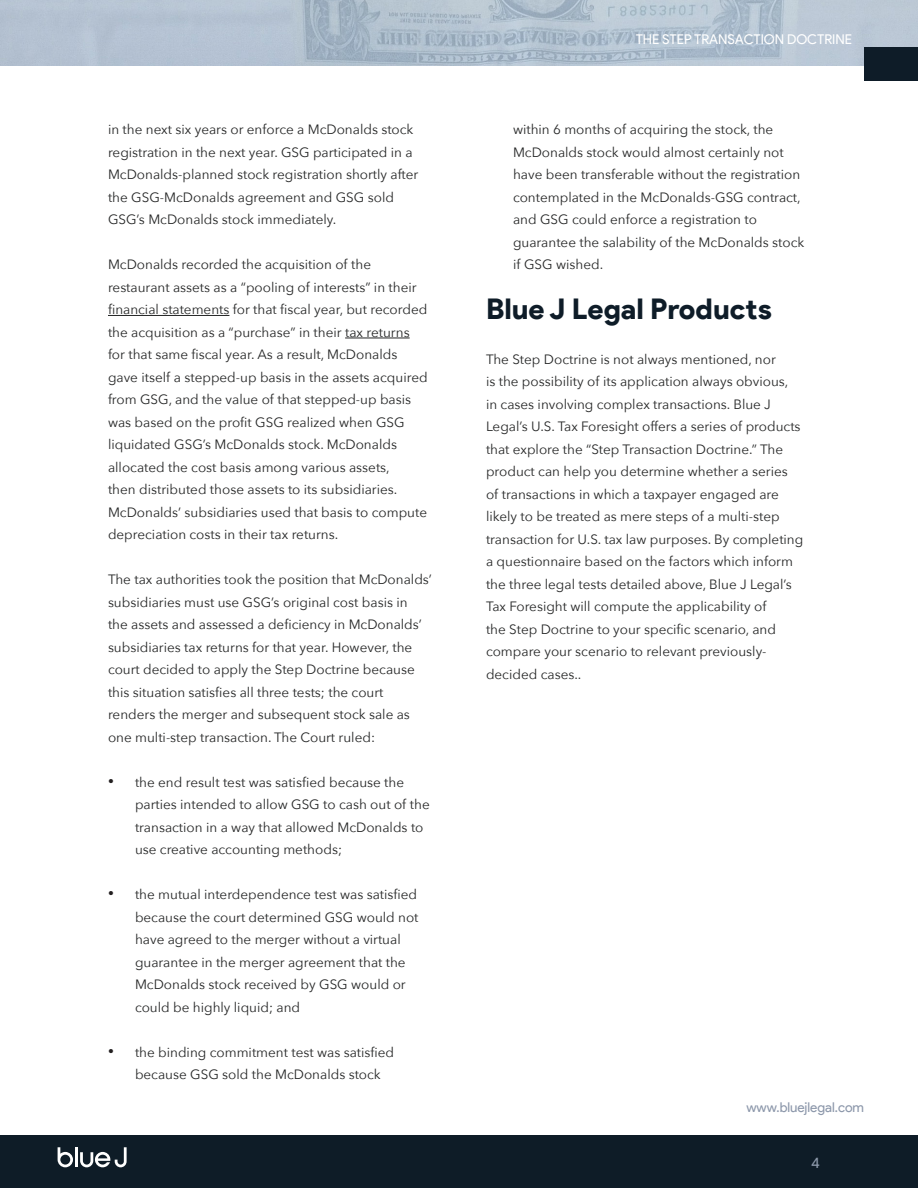
<style>
.page{position:relative;width:918px;height:1188px;background:#fff}
.page>*{position:absolute;margin:0;border:0;box-sizing:border-box;transform-origin:0 0}
.t1{font:900 28.5px "Product Sans";color:#0e1c28}
.t2{font:15px "Product Sans";color:#8c98aa}
.t3{font:13.5px/22.5px "Avenir Next";color:#252626}
.t4{font:13.5px "Product Sans";color:#fff}
.t5{font:13.5px "Product Sans";color:#8d98ab}
.s1{font-family:"Arial";font-size:16.5px;color:#231f20}
</style>
<div class="page">
<img style="left:0;top:0;width:918px;height:65px">
<hr style="left:0;top:48px;width:1px;height:33px;background:#0e1c28">
<div style="left:864px;top:48px;width:54px;height:33px;background:#0e1c28"></div>
<div style="left:0;top:1135px;width:918px;height:53px;background:#0e1c27"></div>
<hr style="left:75px;top:1147px;width:2px;height:20px;background:#fff">
<svg style="left:58px;top:1147px;width:15px;height:20px"></svg>
<svg style="left:80px;top:1147px;width:47px;height:20px"></svg>
<hr style="left:108px;top:315px;width:121px;height:1px;background:#252626">
<hr style="left:345px;top:338px;width:65px;height:1px;background:#252626">
<p class="t3" style="left:108px;top:118px;width:312px">in the next six years or enforce a McDonalds stock registration in the next year. GSG participated in a McDonalds-planned stock registration shortly after the GSG-McDonalds agreement and GSG sold GSG’s McDonalds stock immediately.</p>
<p class="t3" style="left:108px;top:253px;width:321px">McDonalds recorded the acquisition of the restaurant assets as a “pooling of interests” in their financial statements for that fiscal year, but recorded the acquisition as a “purchase” in their tax returns for that same fiscal year. As a result, McDonalds gave itself a stepped-up basis in the assets acquired from GSG, and the value of that stepped-up basis was based on the profit GSG realized when GSG liquidated GSG’s McDonalds stock. McDonalds allocated the cost basis among various assets,<br>then distributed those assets to its subsidiaries.<br>McDonalds’ subsidiaries used that basis to compute depreciation costs in their tax returns.</p>
<p class="t3" style="left:108px;top:568px;width:325px">The tax authorities took the position that McDonalds’ subsidiaries must use GSG’s original cost basis in<br>the assets and assessed a deficiency in McDonalds’ subsidiaries tax returns for that year. However, the court decided to apply the Step Doctrine because this situation satisfies all three tests; the court renders the merger and subsequent stock sale as one multi-step transaction. The Court ruled:</p>
<p class="t3" style="left:135px;top:770px;width:296px;text-indent:-27px"><span class="s1">•</span> the end result test was satisfied because the parties intended to allow GSG to cash out of the transaction in a way that allowed McDonalds to use creative accounting methods;</p>
<p class="t3" style="left:135px;top:883px;width:285px;text-indent:-27px"><span class="s1">•</span> the mutual interdependence test was satisfied because the court determined GSG would not have agreed to the merger without a virtual guarantee in the merger agreement that the McDonalds stock received by GSG would or could be highly liquid; and</p>
<p class="t3" style="left:135px;top:1040px;width:261px;text-indent:-27px"><span class="s1">•</span> the binding commitment test was satisfied because GSG sold the McDonalds stock</p>
<p class="t4" style="left:636px;top:32px;width:218px">THE STEP TRANSACTION DOCTRINE</p>
<p class="t3" style="left:513px;top:118px;width:293px">within 6 months of acquiring the stock, the McDonalds stock would almost certainly not have been transferable without the registration contemplated in the McDonalds-GSG contract, and GSG could enforce a registration to guarantee the salability of the McDonalds stock if GSG wished.</p>
<p class="t1" style="left:486px;top:291px;width:287px">Blue J Legal Products</p>
<p class="t3" style="left:486px;top:347px;width:319px">The Step Doctrine is not always mentioned, nor<br>is the possibility of its application always obvious,<br>in cases involving complex transactions. Blue J Legal’s U.S. Tax Foresight offers a series of products that explore the “Step Transaction Doctrine.” The product can help you determine whether a series of transactions in which a taxpayer engaged are likely to be treated as mere steps of a multi-step transaction for U.S. tax law purposes. By completing a questionnaire based on the factors which inform the three legal tests detailed above, Blue J Legal’s Tax Foresight will compute the applicability of<br>the Step Doctrine to your specific scenario, and compare your scenario to relevant previously&shy;decided cases..</p>
<p class="t5" style="left:746px;top:1100px;width:119px">www.bluejlegal.com</p>
<p class="t2" style="left:811px;top:1155px;width:10px">4</p>
</div>
